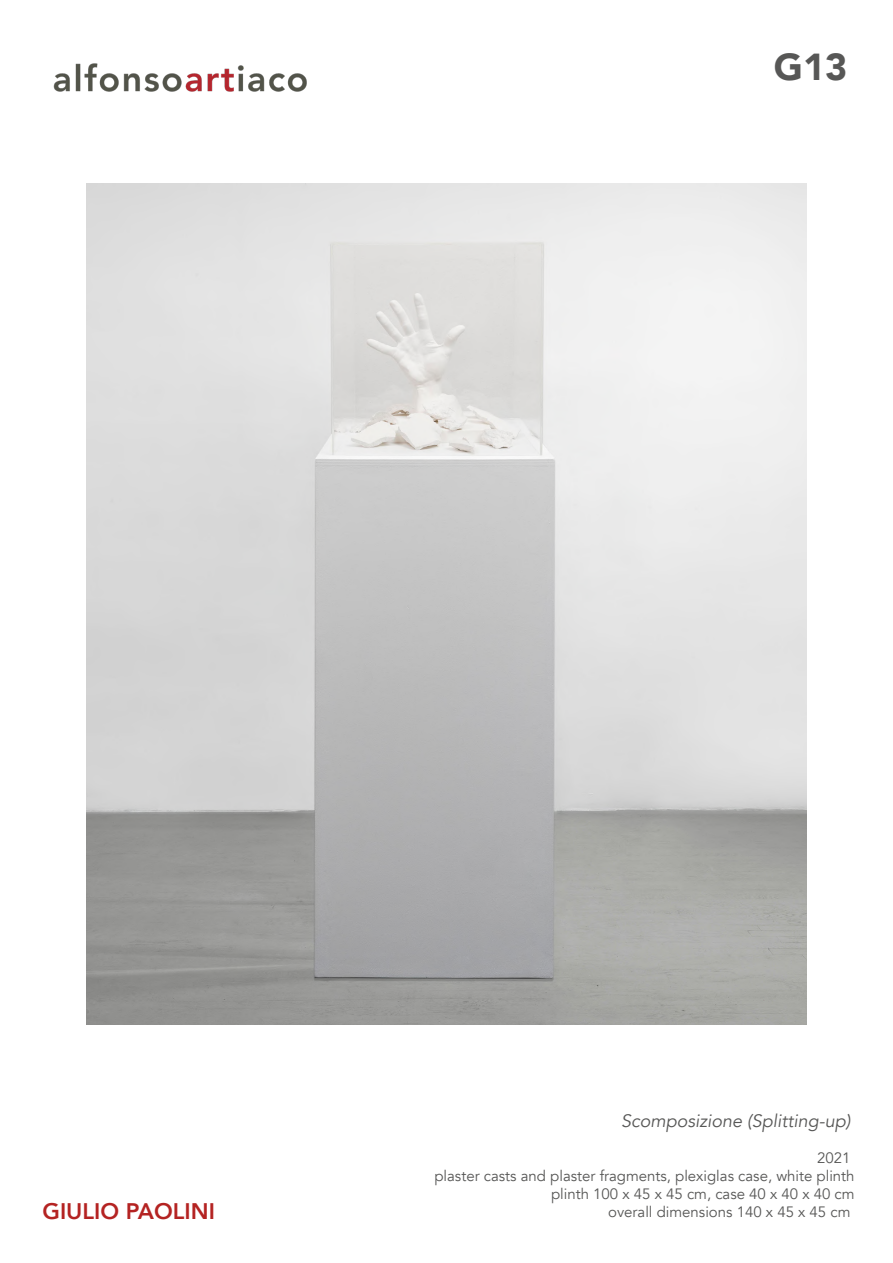
<style>
.page{position:relative;width:893px;height:1263px;background:#fff}
.page>*{position:absolute;margin:0;border:0;box-sizing:border-box;transform-origin:0 0}
.t1{font:900 37.5px "Avenir";color:#575756}
.t2{font:800 22.5px "Avenir";color:#b42322}
.t3{font:italic 18px "Avenir";color:#575756}
.t4{font:15px/18px "Avenir";color:#575756;text-align:right}
</style>
<div class="page">
<img style="left:53px;top:63px;width:254px;height:29px">
<img style="left:87px;top:183px;width:719px;height:842px">
<h1 class="t1" style="left:774px;top:35px;width:75px">G13</h1>
<h2 class="t2" style="left:43px;top:1193px;width:174px">GIULIO PAOLINI</h2>
<p class="t3" style="left:621px;top:1110px;width:231px">Scomposizione (Splitting-up)</p>
<p class="t4" style="left:434px;top:1149px;width:422px">2021<br>plaster casts and plaster fragments, plexiglas case, white plinth plinth 100 x 45 x 45 cm, case 40 x 40 x 40 cm<br>overall dimensions 140 x 45 x 45 cm</p>
</div>
